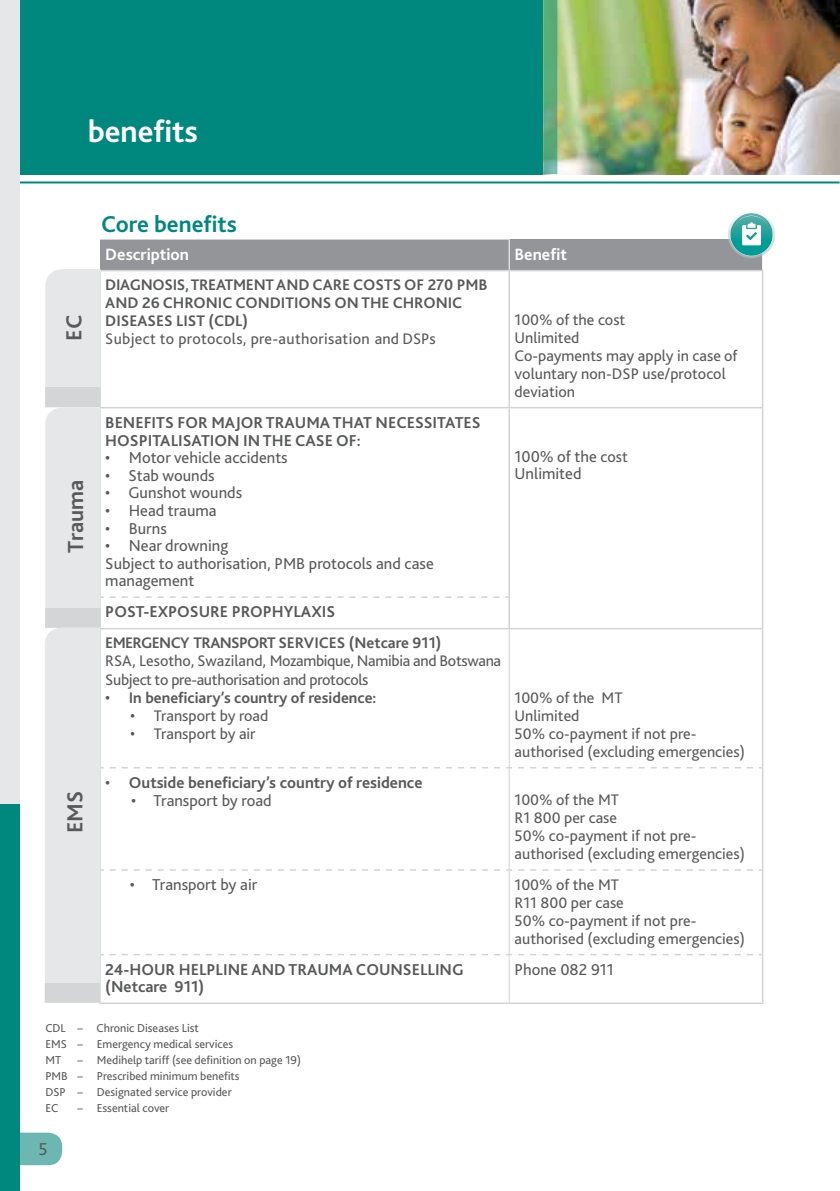
<style>
.page{position:relative;width:840px;height:1191px;background:#fff}
.page>*{position:absolute;margin:0;border:0;box-sizing:border-box;transform-origin:0 0}
.t1{font:700 32px "Bliss 2";color:#fff}
.t2{font:700 24px "Bliss 2";color:#00887e}
.t3{font:700 22.8px "Bliss 2";color:#58595b}
.t4{font:18px "Bliss 2";color:#58595b}
.t5{font:700 17.2px "Bliss 2";color:#fff}
.t6{font:16.4px/17.6px "Bliss 2";color:#58595b}
.t7{font:700 16.4px/17.6px "Bliss 2";color:#58595b}
.t8{font:16px/18px "Bliss 2";color:#58595b}
.t9{font:700 16px/18px "Bliss 2";color:#58595b}
.t10{font:16px/18px "Bliss 2";letter-spacing:-.02em;color:#58595b}
.t11{font:16px "Bliss 2";letter-spacing:.02em;color:#58595b}
.t12{font:700 16px "Bliss 2";letter-spacing:-.04em;color:#58595b}
.t13{font:12px/16px "Bliss 2";color:#58595b}
.s1{font-family:"Myriad Pro"}
.s2{font-weight:400;font-size:16.4px}
.s3{font-size:16.4px}
.s4{font-size:16px}
.s5{font-weight:400}
</style>
<div class="page">
<div style="left:19px;top:0;width:524px;height:174px;background:#00887e"></div>
<hr style="left:9px;top:181px;width:830px;height:2px;background:#00887e">
<img style="left:557px;top:0;width:282px;height:174px">
<svg style="left:543px;top:0;width:14px;height:174px;background:#5eab7b"></svg>
<div style="left:100px;top:239px;width:409px;height:32px;background:#939598"></div>
<div style="left:509px;top:239px;width:253px;height:32px;background:#939598"></div>
<hr style="left:100px;top:239px;width:409px;height:1px;background:#fff">
<hr style="left:761px;top:239px;width:1px;height:31px;background:#fff">
<hr style="left:508px;top:239px;width:1px;height:31px;background:#fff">
<hr style="left:508px;top:629px;width:1px;height:138px;background:#d1d3d4">
<hr style="left:508px;top:768px;width:1px;height:101px;background:#d1d3d4">
<hr style="left:508px;top:870px;width:1px;height:84px;background:#d1d3d4">
<hr style="left:508px;top:955px;width:1px;height:47px;background:#d1d3d4">
<hr style="left:99px;top:270px;width:410px;height:1px;background:#d1d3d4">
<hr style="left:509px;top:270px;width:254px;height:1px;background:#d1d3d4">
<hr style="left:508px;top:271px;width:1px;height:136px;background:#d1d3d4">
<hr style="left:761px;top:271px;width:2px;height:136px;background:#d1d3d4">
<hr style="left:99px;top:407px;width:410px;height:1px;background:#d1d3d4">
<hr style="left:509px;top:407px;width:254px;height:1px;background:#d1d3d4">
<hr style="left:508px;top:408px;width:1px;height:189px;background:#d1d3d4">
<hr style="left:761px;top:408px;width:2px;height:189px;background:#d1d3d4">
<hr style="left:761px;top:597px;width:2px;height:31px;background:#d1d3d4">
<hr style="left:509px;top:628px;width:254px;height:1px;background:#d1d3d4">
<hr style="left:508px;top:597px;width:1px;height:31px;background:#d1d3d4">
<hr style="left:99px;top:628px;width:410px;height:1px;background:#d1d3d4">
<svg style="left:110px;top:596px;width:398px;height:2px"></svg>
<hr style="left:761px;top:629px;width:2px;height:138px;background:#d1d3d4">
<hr style="left:761px;top:767px;width:2px;height:103px;background:#d1d3d4">
<hr style="left:761px;top:870px;width:2px;height:84px;background:#d1d3d4">
<hr style="left:761px;top:954px;width:2px;height:48px;background:#d1d3d4">
<hr style="left:99px;top:1002px;width:410px;height:2px;background:#d1d3d4">
<hr style="left:509px;top:1002px;width:254px;height:2px;background:#d1d3d4">
<svg style="left:110px;top:767px;width:402px;height:1px"></svg>
<svg style="left:518px;top:767px;width:243px;height:1px"></svg>
<svg style="left:110px;top:869px;width:402px;height:1px"></svg>
<svg style="left:518px;top:869px;width:243px;height:1px"></svg>
<svg style="left:110px;top:954px;width:402px;height:1px"></svg>
<svg style="left:518px;top:954px;width:243px;height:1px"></svg>
<svg style="left:728px;top:213px;width:46px;height:45px"></svg>
<svg style="left:45px;top:269px;width:59px;height:733px;background:#e6e7e8"></svg>
<div style="left:45px;top:983px;width:55px;height:19px;background:#d3d5d6"></div>
<svg style="left:20px;top:1132px;width:42px;height:33px"></svg>
<div style="left:0;top:803px;width:20px;height:388px;background:#00887e"></div>
<div style="left:0;top:0;width:20px;height:803px;background:#e6e7e8"></div>
<h1 class="t1" style="left:88px;top:112px;width:112px">benefits</h1>
<h3 class="t3" style="left:60px;top:341px;width:27px;rotate:-90deg">EC</h3>
<h3 class="t3" style="left:61px;top:552px;width:75px;rotate:-90deg">Trauma</h3>
<h3 class="t3" style="left:61px;top:833px;width:44px;rotate:-90deg">EMS</h3>
<h2 class="t2" style="left:101px;top:209px;width:137px">Core benefits</h2>
<p class="t5" style="left:105px;top:243px;width:85px">Description</p>
<p class="t5" style="left:514px;top:243px;width:54px">Benefit</p>
<p class="t9" style="left:105px;top:276px;width:383px">DIAGNOSIS, TREATMENT AND CARE COSTS OF 270 PMB<br>AND 26 CHRONIC CONDITIONS ON THE CHRONIC<br>DISEASES LIST (CDL)</p>
<p class="t11" style="left:105px;top:329px;width:332px">Subject to protocols, pre-authorisation and DSPs</p>
<p class="t8" style="left:514px;top:310px;width:224px">100% of the cost<br>Unlimited<br>Co-payments may apply in case of <span class="s1">v</span>oluntary non-DSP use/protocol deviation</p>
<p class="t7" style="left:105px;top:413px;width:376px">BENEFITS FOR MAJOR TRAUMA THAT NECESSITATES<br>HOSPITALISATION IN THE CASE OF:</p>
<p class="t6" style="left:105px;top:448px;width:184px">• Motor vehicle accidents</p>
<p class="t6" style="left:105px;top:466px;width:111px">• Stab wounds</p>
<p class="t6" style="left:105px;top:484px;width:138px">• Gunshot wounds</p>
<p class="t6" style="left:105px;top:501px;width:113px">• Head trauma</p>
<p class="t6" style="left:105px;top:519px;width:63px">• Burns</p>
<p class="t6" style="left:105px;top:536px;width:330px">• Near drowning<br>Subject to authorisation, PMB protocols and case management</p>
<p class="t7" style="left:105px;top:602px;width:231px">POST-EXPOSURE PROPHYLAXIS</p>
<p class="t12" style="left:105px;top:633px;width:337px">EMERGENCY TRANSPORT SERVICES (Netcare 911)</p>
<p class="t10" style="left:105px;top:652px;width:397px">RSA, Lesotho, Swaziland, Mozambique, Namibia and Botswana<br>Subject to pre-authorisation and protocols</p>
<p class="t9" style="left:105px;top:688px;width:272px"><span class="s2">•</span> In beneficiary’s country of residence:</p>
<p class="t8" style="left:130px;top:706px;width:139px"><span class="s3">•</span> Transport by road</p>
<p class="t8" style="left:130px;top:724px;width:127px"><span class="s3">•</span> Transport by air</p>
<p class="t6" style="left:514px;top:447px;width:115px">100% of the <span class="s4">cost<br></span>Unlimited</p>
<p class="t8" style="left:514px;top:688px;width:232px">100% of the MT<br>Unlimited<br>50% co-payment if not pre&shy;authorised (excluding emergencies)</p>
<p class="t7" style="left:105px;top:773px;width:318px"><span class="s5">•</span> Outside beneficiary’s country of residence</p>
<p class="t6" style="left:131px;top:791px;width:142px">• Transport by road</p>
<p class="t8" style="left:514px;top:790px;width:232px">100% of the MT<br>R1 800 per case<br>50% co-payment if not pre&shy;authorised (excluding emergencies)</p>
<p class="t6" style="left:130px;top:875px;width:129px">• Transport by air</p>
<p class="t8" style="left:514px;top:875px;width:232px">100% of the MT<br>R11 800 per case<br>50% co-payment if not pre&shy;authorised (excluding emergencies)</p>
<p class="t7" style="left:105px;top:960px;width:360px">24-HOUR HELPLINE AND TRAUMA COUNSELLING (Netcare 911)</p>
<p class="t6" style="left:514px;top:960px;width:101px">Phone 082 911</p>
<p class="t13" style="left:45px;top:1019px;width:189px">CDL – Chronic Diseases List<br>EMS – Emergency medical services<br>MT</p>
<p class="t13" style="left:45px;top:1051px;width:257px;text-indent:32px">– Medihelp tariff (see definition on page 19)<br>PMB – Prescribed minimum benefits<br>DSP – Designated service provider<br>EC</p>
<p class="t13" style="left:77px;top:1099px;width:93px">– Essential cover</p>
<p class="t4" style="left:38px;top:1137px;width:11px">5</p>
</div>
